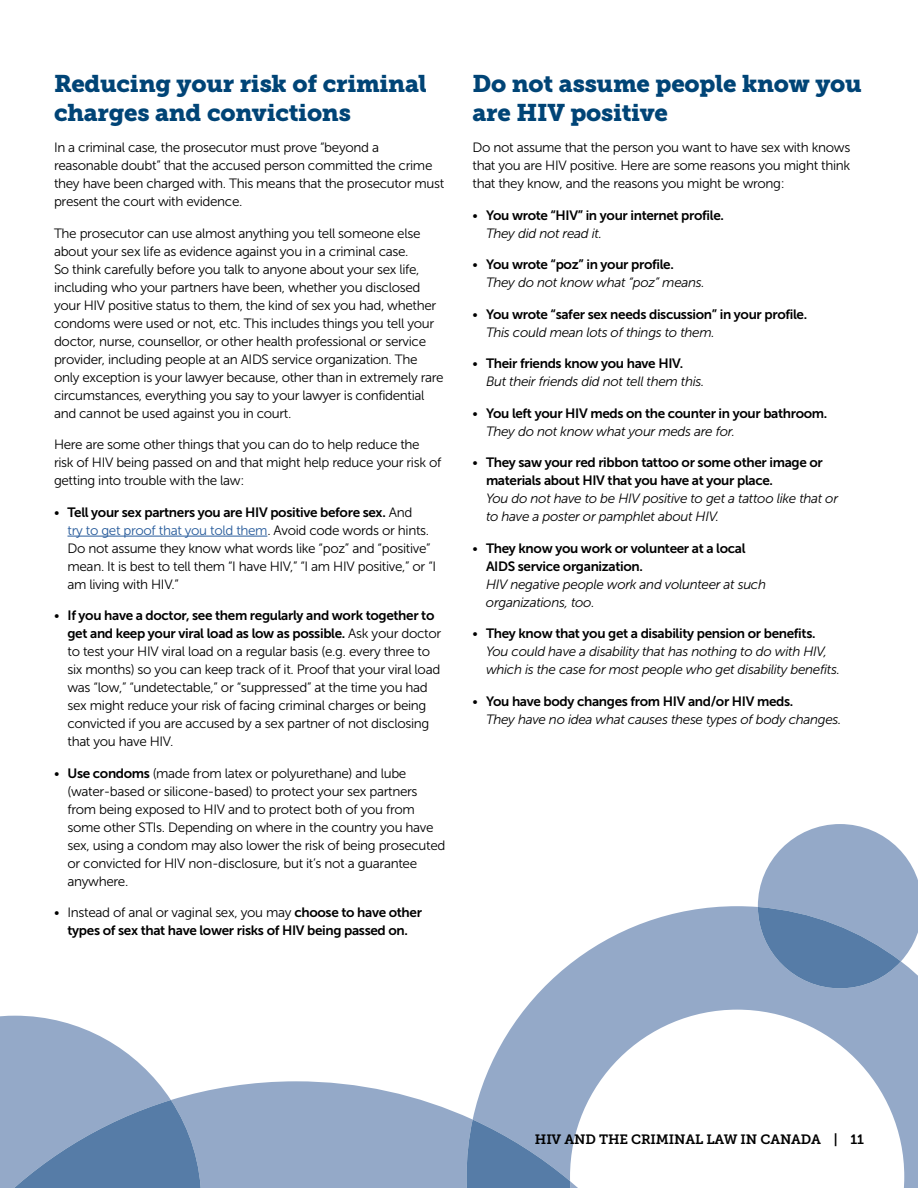
<style>
.page{position:relative;width:918px;height:1188px;background:#fff}
.page>*{position:absolute;margin:0;border:0;box-sizing:border-box;transform-origin:0 0}
.Subheads{font:24px/28.5px "Museo Slab 900";letter-spacing:-.01em;color:#004476}
.Body_Copy{font:13.5px/18px "Museo Sans 300";letter-spacing:-.025em;color:#000}
.Body_Copy-2{font:13.5px/18px "Museo Sans 700";letter-spacing:-.025em;color:#000}
.Body_Copy-3{font:italic 13.5px/18px "Museo Sans 300";letter-spacing:-.025em;color:#000}
.t1{font:13.5px "Museo Slab 700";letter-spacing:-.01em;color:#000}
.s1{font-family:"Museo Sans 700"}
.s2{color:#275b9b}
.s3{font-family:"Museo Sans 300"}
.s4{font-family:"Museo Sans 300";font-style:italic}
.s5{font-style:normal}
.s6{font-family:"Museo Sans 700";font-style:normal}
</style>
<div class="page">
<svg style="left:484px;top:906px;width:434px;height:282px"></svg>
<svg style="left:758px;top:824px;width:160px;height:164px;background:#8fa6c5"></svg>
<svg style="left:201px;top:1081px;width:521px;height:107px;fill:#94a9c8"></svg>
<svg style="left:467px;top:1120px;width:251px;height:68px"></svg>
<svg style="left:0;top:1016px;width:201px;height:172px"></svg>
<hr style="left:68px;top:536px;width:199px;height:1px;background:#275b9b">
<p class="Subheads" style="left:54px;top:70px;width:374px">Reducing your risk of criminal charges and convictions</p>
<p class="Body_Copy" style="left:54px;top:139px;width:392px">In a criminal case, the prosecutor must prove “beyond a reasonable doubt” that the accused person committed the crime they have been charged with. This means that the prosecutor must present the court with evidence.</p>
<p class="Body_Copy" style="left:54px;top:224px;width:391px">The prosecutor can use almost anything you tell someone else about your sex life as evidence against you in a criminal case.<br>So think carefully before you talk to anyone about your sex life, including who your partners have been, whether you disclosed your HIV positive status to them, the kind of sex you had, whether condoms were used or not, etc. This includes things you tell your doctor, nurse, counsellor, or other health professional or service provider, including people at an AIDS service organization. The only exception is your lawyer because, other than in extremely rare circumstances, everything you say to your lawyer is confidential and cannot be used against you in court.</p>
<p class="Body_Copy" style="left:54px;top:436px;width:389px">Here are some other things that you can do to help reduce the risk of HIV being passed on and that might help reduce your risk of getting into trouble with the law:</p>
<p class="Body_Copy" style="left:67px;top:503px;width:370px;text-indent:-13px">• <span class="s1">Tell your sex partners you are HIV positive before sex.</span> And<br><span class="s2">try to get proof that you told them</span>. Avoid code words or hints.<br>Do not assume they know what words like “poz” and “positive” mean. It is best to tell them “I have HIV,” “I am HIV positive,” or “I am living with HIV.”</p>
<p class="Body_Copy" style="left:68px;top:607px;width:375px;text-indent:-14px">• <span class="s1">If you have a doctor, see them regularly and work together to get and keep your viral load as low as possible.</span> Ask your doctor to test your HIV viral load on a regular basis (e.g. every three to six months) so you can keep track of it. Proof that your viral load was “low,” “undetectable,” or “suppressed” at the time you had sex might reduce your risk of facing criminal charges or being convicted if you are accused by a sex partner of not disclosing that you have HIV.</p>
<p class="Body_Copy" style="left:68px;top:764px;width:379px;text-indent:-14px">• <span class="s1">Use condoms</span> (made from latex or polyurethane) and lube (water-based or silicone-based) to protect your sex partners from being exposed to HIV and to protect both of you from some other STIs. Depending on where in the country you have sex, using a condom may also lower the risk of being prosecuted or convicted for HIV non-disclosure, but it’s not a guarantee anywhere.</p>
<p class="Body_Copy-2" style="left:54px;top:904px;width:370px;text-align:center"><span class="s3">• Instead of anal or vaginal sex, you may</span> choose to have other types of sex that have lower risks of HIV being passed on.</p>
<p class="Subheads" style="left:472px;top:70px;width:391px">Do not assume people know you are HIV positive</p>
<p class="Body_Copy" style="left:472px;top:139px;width:379px;text-align:justify">Do not assume that the person you want to have sex with knows that you are HIV positive. Here are some reasons you might think that they know, and the reasons you might be wrong:</p>
<p class="Body_Copy-2" style="left:486px;top:206px;width:240px;text-indent:-14px"><span class="s3">•</span> You wrote “HIV” in your internet profile.<br><span class="s4">They did not read it.</span></p>
<p class="Body_Copy-3" style="left:486px;top:256px;width:220px;text-indent:-14px"><span class="s5">•</span> <span class="s6">You wrote “poz” in your profile.<br></span>They do not know what “poz” means.</p>
<p class="Body_Copy-2" style="left:486px;top:305px;width:323px;text-indent:-14px"><span class="s3">•</span> You wrote “safer sex needs discussion” in your profile.<br><span class="s4">This could mean lots of things to them.</span></p>
<p class="Body_Copy-3" style="left:486px;top:355px;width:220px;text-indent:-14px"><span class="s5">•</span> <span class="s6">Their friends know you have HIV.<br></span>But their friends did not tell them this.</p>
<p class="Body_Copy-2" style="left:486px;top:404px;width:343px;text-indent:-14px"><span class="s3">•</span> You left your HIV meds on the counter in your bathroom.<br><span class="s4">They do not know what your meds are for.</span></p>
<p class="Body_Copy-2" style="left:486px;top:454px;width:354px;text-indent:-14px"><span class="s3">•</span> They saw your red ribbon tattoo or some other image or materials about HIV that you have at your place.<br><span class="s4">You do not have to be HIV positive to get a tattoo like that or to have a poster or pamphlet about HIV.</span></p>
<p class="Body_Copy-2" style="left:486px;top:539px;width:282px;text-indent:-13px"><span class="s3">•</span> They know you work or volunteer at a local AIDS service organization.<br><span class="s4">HIV negative people work and volunteer at such organizations, too.</span></p>
<p class="Body_Copy-3" style="left:486px;top:625px;width:355px;text-indent:-14px"><span class="s5">•</span> <span class="s6">They know that you get a disability pension or benefits.<br></span>You could have a disability that has nothing to do with HIV, which is the case for most people who get disability benefits.</p>
<p class="Body_Copy-3" style="left:486px;top:692px;width:357px;text-indent:-14px"><span class="s5">•</span> <span class="s6">You have body changes from HIV and/or HIV meds.<br></span>They have no idea what causes these types of body changes.</p>
<p class="t1" style="left:535px;top:1132px;width:331px">HIV AND THE CRIMINAL LAW IN CANADA | 11</p>
</div>
